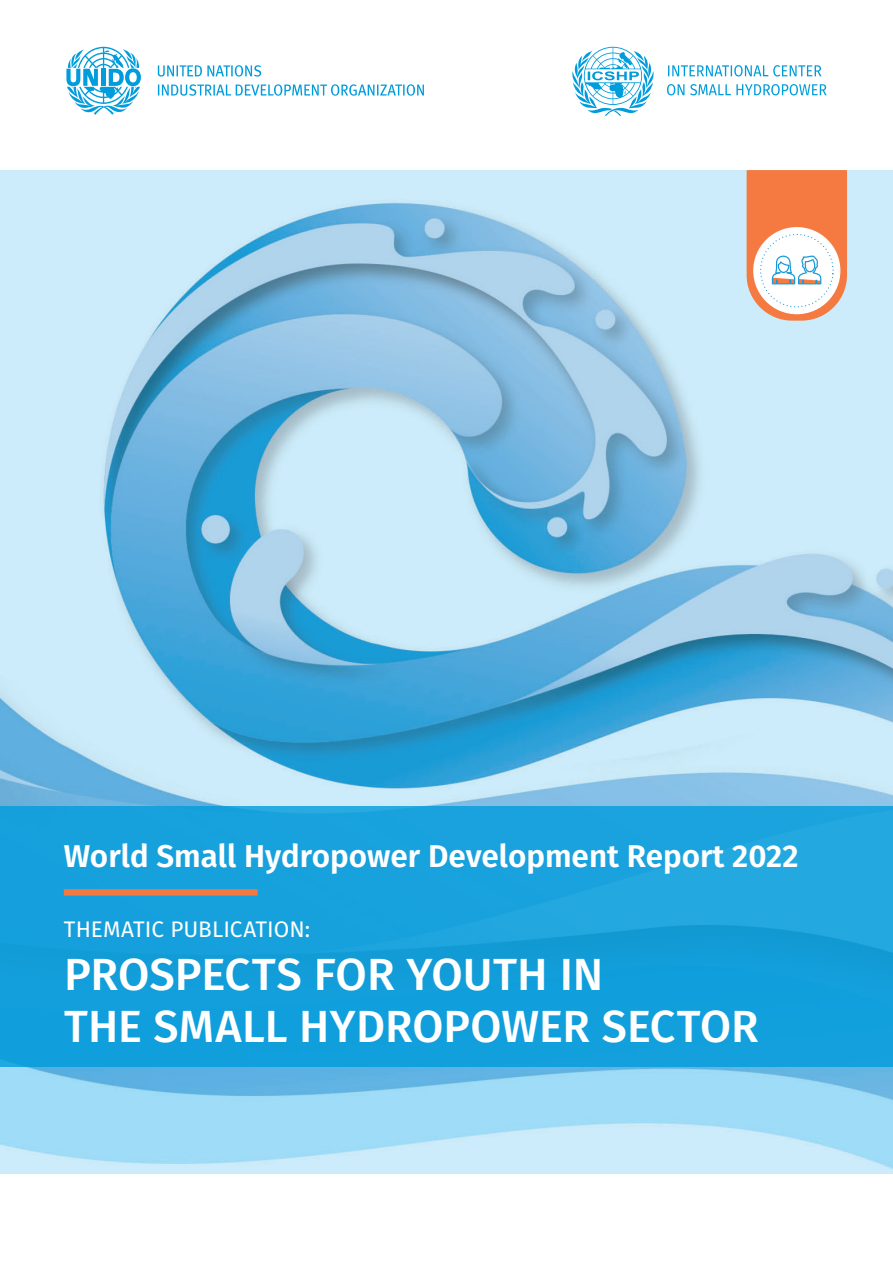
<style>
.page{position:relative;width:893px;height:1263px;background:#fff}
.page>*{position:absolute;margin:0;border:0;box-sizing:border-box;transform-origin:0 0}
.COVER_PART{font:500 45px/52.5px "Fira Sans";color:#fff}
.Land{font:600 31.5px "Fira Sans";color:#fff}
.COVER_PART-2{font:22.5px "Fira Sans";color:#fff}
</style>
<div class="page">
<img style="left:0;top:170px;width:893px;height:1004px">
<svg style="left:747px;top:170px;width:100px;height:151px"></svg>
<div style="left:0;top:806px;width:893px;height:260px;background:linear-gradient(to right,#129fdc,#1aa3dd)"></div>
<div style="left:64px;top:889px;width:194px;height:6px;background:#f37941"></div>
<svg style="left:158px;top:84px;width:266px;height:12px"></svg>
<svg style="left:158px;top:65px;width:103px;height:12px"></svg>
<svg style="left:66px;top:47px;width:75px;height:68px"></svg>
<svg style="left:572px;top:47px;width:82px;height:69px"></svg>
<svg style="left:668px;top:65px;width:153px;height:12px"></svg>
<svg style="left:667px;top:84px;width:160px;height:11px"></svg>
<p class="Land" style="left:64px;top:830px;width:736px">World Small Hydropower Development Report 2022</p>
<p class="COVER_PART-2" style="left:64px;top:912px;width:248px">THEMATIC PUBLICATION:</p>
<p class="COVER_PART" style="left:64px;top:946px;width:696px">PROSPECTS FOR YOUTH IN<br>THE SMALL HYDROPOWER SECTOR</p>
</div>
